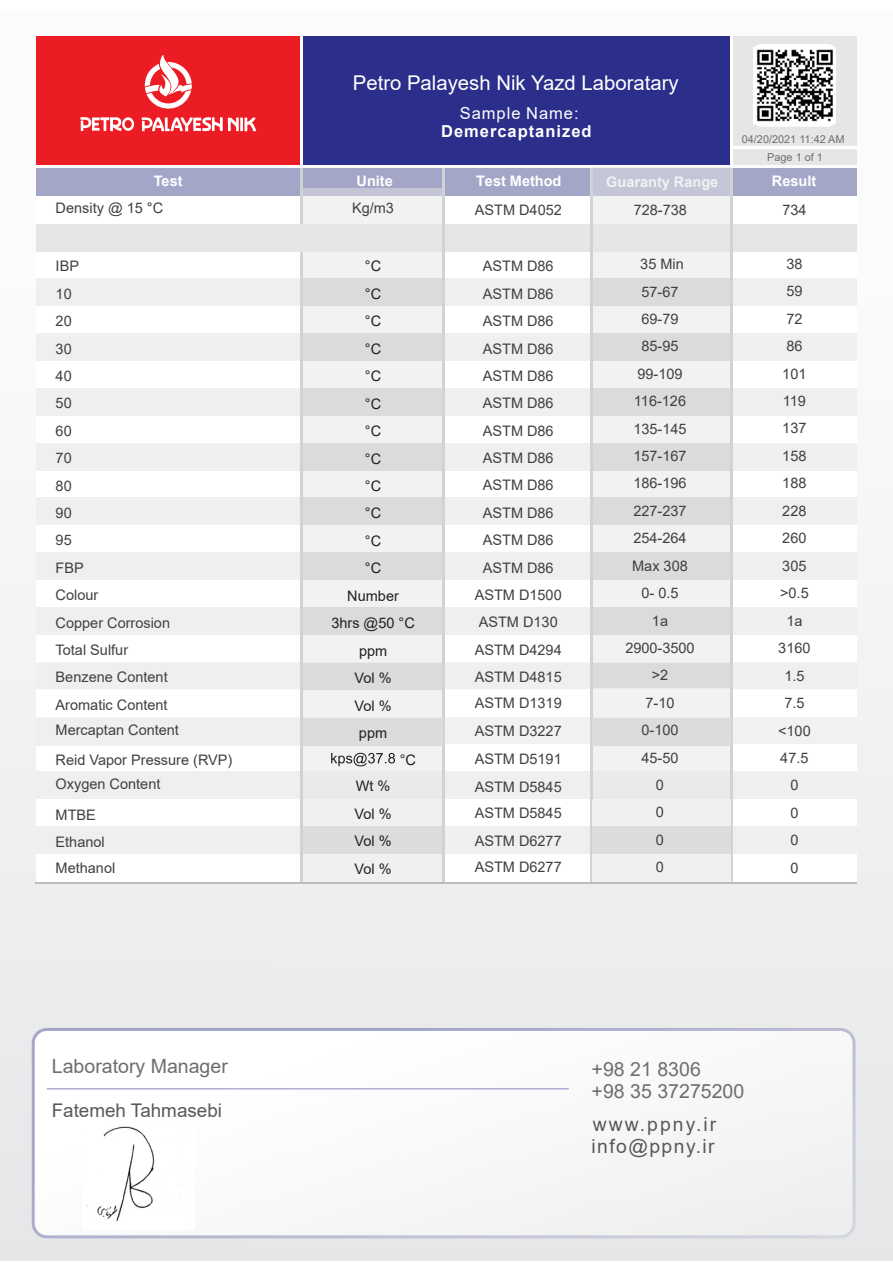
<style>
.page{position:relative;width:893px;height:1263px;background:#fff}
.page>*{position:absolute;margin:0;border:0;box-sizing:border-box;transform-origin:0 0}
.t1{font:20.4px "Arial";color:#fff}
.t2{font:19.5px/21.9px "Arial";color:#6d6e70}
.t3{font:19.35px/21.9px "Arial";letter-spacing:.075em;color:#58595b}
.t4{font:18.9px "Arial";color:#58595b}
.t5{font:700 16.5px "Arial";letter-spacing:.06em;color:#fff}
.t6{font:16.5px "Arial";letter-spacing:.06em;color:#fff}
.t7{font:14.55px/27.5px "Arial";color:#404041}
.t8{font:14.55px/27.5px "Arial";color:#231f20;text-align:center}
.t9{font:700 14.55px "Arial";color:#fff}
.t10{font:10.95px/17.9px "Arial";color:#6d6e70;text-align:center}
.s1{color:#231f20}
</style>
<div class="page">
<div style="left:0;top:12px;width:893px;height:1249px;background:linear-gradient(to right,#eeeeef,#eeefef)"></div>
<div style="left:33px;top:1029px;width:821px;height:208px;background:#fff;border-radius:14px"></div>
<div style="left:32px;top:1028px;width:823px;height:210px;border:3px solid #a4a6c8;border-radius:14px"></div>
<hr style="left:47px;top:1088px;width:522px;height:1px;background:#8685c1">
<div style="left:36px;top:689px;width:821px;height:28px;background:#fff"></div>
<div style="left:732px;top:36px;width:125px;height:129px;background:#e5e6e7"></div>
<div style="left:302px;top:36px;width:429px;height:129px;background:#2b2e8a"></div>
<div style="left:36px;top:36px;width:265px;height:129px;background:#ec1c24"></div>
<hr style="left:301px;top:36px;width:2px;height:129px;background:#fff">
<hr style="left:731px;top:36px;width:2px;height:129px;background:#fff">
<hr style="left:733px;top:147px;width:124px;height:2px;background:#fff">
<div style="left:36px;top:634px;width:821px;height:28px;background:#fff"></div>
<div style="left:36px;top:196px;width:821px;height:27px;background:#fff"></div>
<div style="left:36px;top:168px;width:821px;height:28px;background:#a4a6c8"></div>
<svg style="left:80px;top:117px;width:54px;height:15px"></svg>
<svg style="left:142px;top:55px;width:114px;height:77px"></svg>
<div style="left:753px;top:44px;width:83px;height:83px;background:#fff;border-radius:8px"></div>
<img style="left:756px;top:49px;width:77px;height:73px">
<div style="left:36px;top:250px;width:821px;height:28px;background:#fff"></div>
<div style="left:36px;top:305px;width:821px;height:28px;background:#fff"></div>
<div style="left:36px;top:360px;width:821px;height:28px;background:#fff"></div>
<div style="left:36px;top:415px;width:821px;height:27px;background:#fff"></div>
<div style="left:36px;top:469px;width:821px;height:28px;background:#fff"></div>
<div style="left:36px;top:524px;width:821px;height:28px;background:#fff"></div>
<div style="left:36px;top:579px;width:821px;height:28px;background:#fff"></div>
<div style="left:36px;top:663px;width:821px;height:26px;background:#f0efef"></div>
<div style="left:36px;top:744px;width:821px;height:28px;background:#fff"></div>
<div style="left:36px;top:799px;width:821px;height:28px;background:#fff"></div>
<div style="left:36px;top:854px;width:821px;height:28px;background:#fff"></div>
<div style="left:36px;top:278px;width:821px;height:28px;background:#f0efef"></div>
<div style="left:36px;top:333px;width:821px;height:28px;background:#f0efef"></div>
<div style="left:36px;top:388px;width:821px;height:28px;background:#f0efef"></div>
<div style="left:36px;top:443px;width:821px;height:27px;background:#f0efef"></div>
<div style="left:36px;top:497px;width:821px;height:28px;background:#f0efef"></div>
<div style="left:36px;top:552px;width:821px;height:28px;background:#f0efef"></div>
<div style="left:36px;top:607px;width:821px;height:28px;background:#f0efef"></div>
<div style="left:36px;top:771px;width:821px;height:28px;background:#f0efef"></div>
<div style="left:36px;top:826px;width:821px;height:28px;background:#f0efef"></div>
<div style="left:302px;top:188px;width:141px;height:693px;background:linear-gradient(to right,#e7e8e9,#e7e8e9)"></div>
<svg style="left:331px;top:753px;width:64px;height:13px"></svg>
<svg style="left:592px;top:167px;width:141px;height:715px;fill:#f2f2f3"></svg>
<div style="left:36px;top:224px;width:821px;height:27px;background:#e5e6e7"></div>
<hr style="left:731px;top:169px;width:2px;height:714px;background:#d0d2d3">
<hr style="left:590px;top:169px;width:2px;height:714px;background:#d0d2d3">
<hr style="left:301px;top:169px;width:2px;height:714px;background:#d0d2d3">
<hr style="left:442px;top:169px;width:3px;height:714px;background:#d0d2d3">
<img style="left:87px;top:1126px;width:68px;height:95px">
<div style="left:592px;top:718px;width:138px;height:28px;background:#dbdcdd"></div>
<div style="left:36px;top:718px;width:264px;height:28px;background:#f0efef"></div>
<div style="left:303px;top:718px;width:139px;height:28px;background:#dbdcdd"></div>
<div style="left:592px;top:799px;width:138px;height:27px;background:#f0f0f1"></div>
<div style="left:592px;top:826px;width:138px;height:28px;background:#dbdcdd"></div>
<div style="left:592px;top:854px;width:138px;height:28px;background:#f0f0f1"></div>
<div style="left:303px;top:799px;width:139px;height:27px;background:#f0f0f1"></div>
<div style="left:303px;top:826px;width:139px;height:27px;background:#dbdcdd"></div>
<div style="left:303px;top:854px;width:139px;height:28px;background:#f0f0f1"></div>
<hr style="left:35px;top:882px;width:821px;height:2px;background:#bbbcbf">
<div style="left:297px;top:224px;width:14px;height:27px;background:#e5e6e7"></div>
<h1 class="t1" style="left:353px;top:69px;width:327px">Petro Palayesh Nik Yazd Laboratary</h1>
<p class="t6" style="left:460px;top:102px;width:120px">Sample Name:</p>
<p class="t5" style="left:441px;top:120px;width:152px">Demercaptanized</p>
<p class="t10" style="left:742px;top:130px;width:104px">04/20/2021 11:42 AM<br>Page 1 of 1</p>
<p class="t9" style="left:154px;top:171px;width:30px">Test</p>
<p class="t9" style="left:357px;top:171px;width:38px">Unite</p>
<p class="t9" style="left:476px;top:171px;width:87px">Test Method</p>
<p class="t9" style="left:606px;top:171px;width:114px">Guaranty Range</p>
<p class="t9" style="left:772px;top:171px;width:46px">Result</p>
<p class="t7" style="left:56px;top:194px;width:109px">Density @ 15 <span class="s1">°</span>C</p>
<p class="t7" style="left:352px;top:194px;width:43px">Kg/m3</p>
<p class="t7" style="left:475px;top:196px;width:89px">ASTM D4052</p>
<p class="t7" style="left:634px;top:196px;width:55px">728-738</p>
<p class="t7" style="left:782px;top:196px;width:26px">734</p>
<p class="t7" style="left:56px;top:252px;width:116px">IBP<br>10<br>20<br>30<br>40<br>50<br>60<br>70<br>80<br>90<br>95<br>FBP<br>Colour<br>Copper Corrosion<br>Total Sulfur<br>Benzene Content</p>
<p class="t7" style="left:56px;top:691px;width:114px">Aromatic Content</p>
<p class="t7" style="left:56px;top:716px;width:125px">Mercaptan Content</p>
<p class="t7" style="left:56px;top:746px;width:178px">Reid Vapor Pressure (RVP)</p>
<p class="t7" style="left:56px;top:769px;width:106px;line-height:30.2px">Oxygen Content<br>MTBE</p>
<p class="t7" style="left:56px;top:828px;width:61px;line-height:26.1px">Ethanol<br>Methanol</p>
<p class="t8" style="left:331px;top:252px;width:85px">°C<br>°C<br>°C<br>°C<br>°C<br>°C<br>°C<br>°C<br>°C<br>°C<br>°C<br>°C<br>Number<br>3hrs @50 °C ppm<br>Vol %<br>Vol %</p>
<p class="t8" style="left:359px;top:719px;width:30px">ppm</p>
<p class="t8" style="left:356px;top:772px;width:36px">Wt %</p>
<p class="t8" style="left:355px;top:800px;width:39px">Vol %</p>
<p class="t8" style="left:355px;top:827px;width:39px">Vol %</p>
<p class="t8" style="left:355px;top:855px;width:39px">Vol %</p>
<p class="t8" style="left:400px;top:746px;width:18px">°C</p>
<p class="t7" style="left:475px;top:253px;width:89px;text-align:center">ASTM D86<br>ASTM D86<br>ASTM D86<br>ASTM D86<br>ASTM D86<br>ASTM D86<br>ASTM D86<br>ASTM D86<br>ASTM D86<br>ASTM D86<br>ASTM D86<br>ASTM D86<br>ASTM D1500<br>ASTM D130<br>ASTM D4294<br>ASTM D4815</p>
<p class="t7" style="left:475px;top:689px;width:89px">ASTM D1319<br>ASTM D3227</p>
<p class="t7" style="left:475px;top:745px;width:89px">ASTM D5191<br>ASTM D5845</p>
<p class="t7" style="left:475px;top:799px;width:89px;line-height:27.9px">ASTM D5845<br>ASTM D6277</p>
<p class="t7" style="left:475px;top:853px;width:89px">ASTM D6277</p>
<p class="t7" style="left:625px;top:250px;width:71px;text-align:center">35 Min<br>57-67<br>69-79<br>85-95<br>99-109<br>116-126<br>135-145<br>157-167<br>186-196<br>227-237<br>254-264<br>Max 308<br>0- 0.5<br>1a<br>2900-3500 &gt;2<br>7-10<br>0-100<br>45-50<br>0<br>0<br>0<br>0</p>
<p class="t7" style="left:778px;top:250px;width:34px;text-align:center">38<br>59<br>72<br>86<br>101<br>119<br>137<br>158<br>188<br>228<br>260<br>305 &gt;0.5<br>1a<br>3160<br>1.5<br>7.5 &lt;100<br>47.5<br>0<br>0<br>0<br>0</p>
<h2 class="t2" style="left:52px;top:1055px;width:177px">Laboratory Manager</h2>
<h2 class="t2" style="left:592px;top:1058px;width:154px">+98 21 8306<br>+98 35 37275200</h2>
<p class="t4" style="left:52px;top:1097px;width:172px">Fatemeh Tahmasebi</p>
<h3 class="t3" style="left:591px;top:1113px;width:126px">www.ppny.ir info@ppny.ir</h3>
</div>
